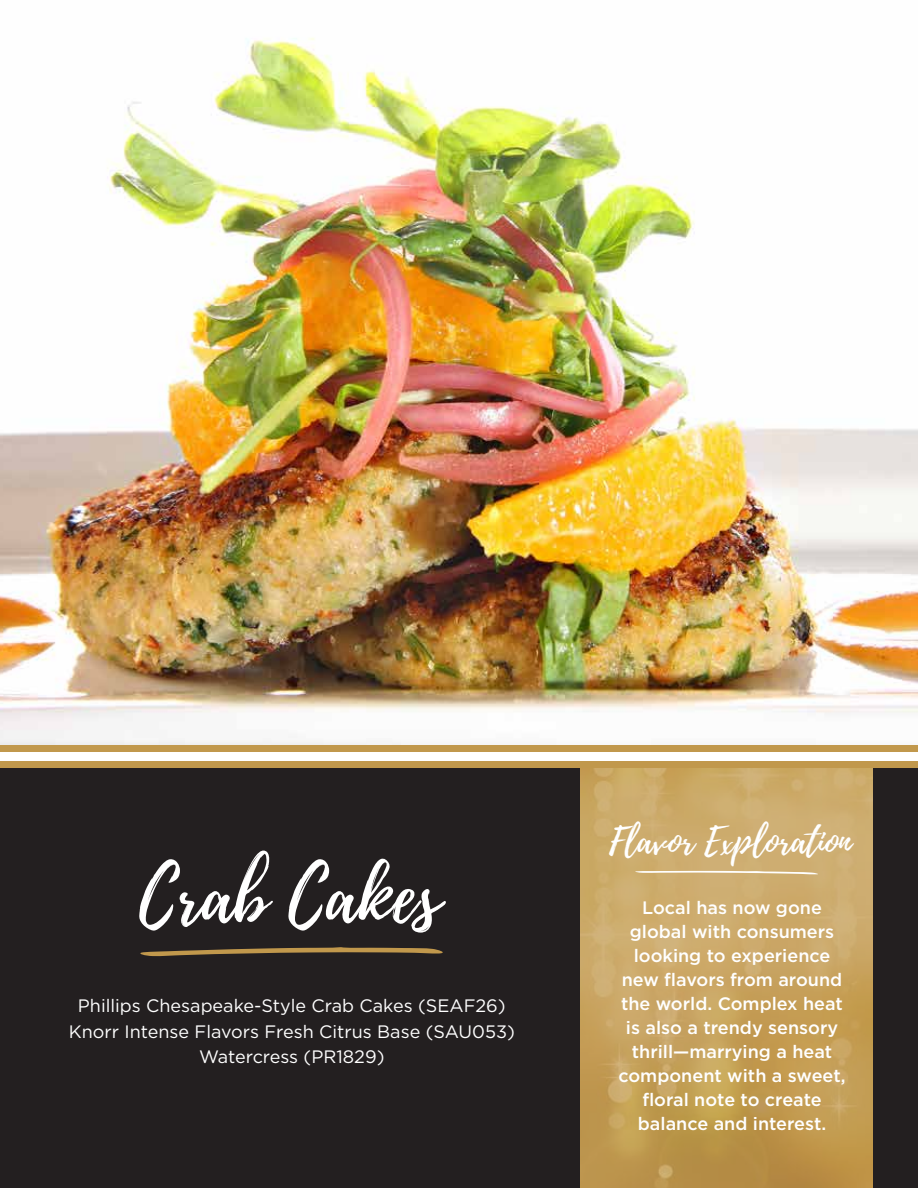
<style>
.page{position:relative;width:918px;height:1188px;background:#fff}
.page>*{position:absolute;margin:0;border:0;box-sizing:border-box;transform-origin:0 0}
.t1{font:75px "Playlist Script";color:#fff}
.t2{font:36px "Playlist Script";color:#fff}
.t3{font:500 18px/24px "Gotham";color:#fff;text-align:center}
.t4{font:18px/25.5px "Gotham";color:#fff;text-align:center}
</style>
<div class="page">
<img style="left:0;top:38px;width:918px;height:707px">
<div style="left:0;top:767px;width:918px;height:421px;background:#231f20"></div>
<svg style="left:140px;top:947px;width:303px;height:9px"></svg>
<svg style="left:580px;top:768px;width:293px;height:420px;background:#c7a35f"></svg>
<svg style="left:634px;top:864px;width:189px;height:11px;background:#d5b986"></svg>
<div style="left:0;top:762px;width:918px;height:6px;background:#c1984c"></div>
<div style="left:0;top:745px;width:918px;height:7px;background:#c1984c"></div>
<h1 class="t1" style="left:139px;top:843px;width:303px">Crab Cakes</h1>
<p class="t4" style="left:69px;top:993px;width:448px">Phillips Chesapeake-Style Crab Cakes (SEAF26)<br>Knorr Intense Flavors Fresh Citrus Base (SAU053)<br>Watercress (PR1829)</p>
<h2 class="t2" style="left:609px;top:816px;width:244px">Flavor Exploration</h2>
<p class="t3" style="left:618px;top:895px;width:229px">Local has now gone global with consumers looking to experience new flavors from around the world. Complex heat is also a trendy sensory thrill—marrying a heat component with a sweet, floral note to create balance and interest.</p>
</div>
